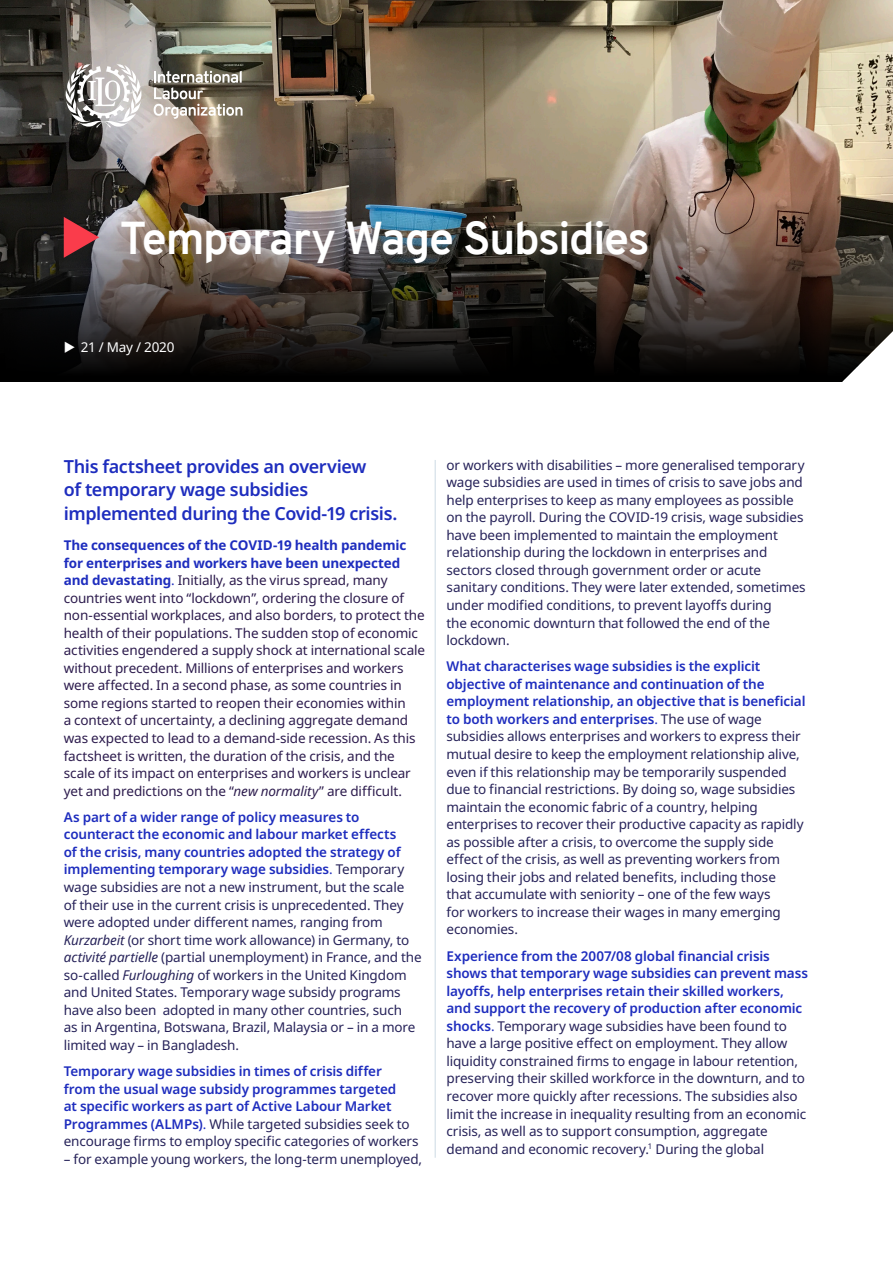
<style>
.page{position:relative;width:893px;height:1263px;background:#fff}
.page>*{position:absolute;margin:0;border:0;box-sizing:border-box;transform-origin:0 0}
.Fact_sheet_A4_-_Main{font:700 45px "Overpass";letter-spacing:-.03em;color:#fff}
.Fact_sheet_A4_-_Intr{font:600 18px/23.4px "Noto Sans";letter-spacing:-.02em;color:#1e2dbe}
.Fact_sheet_A4_-_Body{font:13.5px/17.5px "Noto Sans";letter-spacing:-.01em;color:#262259}
.Fact_sheet_A4_-_Body-2{font:13.5px/17.5px "Noto Sans";letter-spacing:-.01em;color:#2c1b4d}
.Fact_sheet_A4_-_Body-3{font:600 13.5px/17.5px "Noto Sans";letter-spacing:-.01em;color:#1e2dbe}
.t1{font:13.5px "Noto Sans";letter-spacing:-.015em;color:#fff}
.s1{font-weight:700;color:#1e2dbe}
.s2{color:#1e2dbe}
.s3{font-style:italic}
.s4{font-weight:600;color:#1e2dbe}
.s5{font-weight:400}
.s6{font-weight:400;color:#262259}
</style>
<div class="page">
<img style="left:0;top:0;width:893px;height:128px">
<img style="left:0;top:128px;width:893px;height:254px">
<hr style="left:435px;top:460px;width:1px;height:698px;background:#ccdae4">
<svg style="left:154px;top:71px;width:89px;height:48px"></svg>
<svg style="left:64px;top:217px;width:35px;height:41px"></svg>
<svg style="left:64px;top:63px;width:79px;height:65px"></svg>
<svg style="left:65px;top:341px;width:10px;height:12px"></svg>
<p class="Fact_sheet_A4_-_Main" style="left:120px;top:206px;width:531px">Temporary Wage Subsidies</p>
<p class="t1" style="left:81px;top:337px;width:95px">21 / May / 2020</p>
<p class="Fact_sheet_A4_-_Intr" style="left:64px;top:455px;width:335px">This factsheet provides an overview<br>of temporary wage subsidies implemented during the Covid-19 crisis.</p>
<p class="Fact_sheet_A4_-_Body-2" style="left:64px;top:537px;width:363px"><span class="s1">The consequences of the COVID-19 health pandemic for enterprises and workers have been unexpected and devastating</span><span class="s2">.</span> Initially, as the virus spread, many countries went into “lockdown”, ordering the closure of non-essential workplaces, and also borders, to protect the health of their populations. The sudden stop of economic activities engendered a supply shock at international scale without precedent. Millions of enterprises and workers were affected. In a second phase, as some countries in some regions started to reopen their economies within<br>a context of uncertainty, a declining aggregate demand was expected to lead to a demand-side recession. As this factsheet is written, the duration of the crisis, and the scale of its impact on enterprises and workers is unclear yet and predictions on the “<span class="s3">new normality</span>” are difficult.</p>
<p class="Fact_sheet_A4_-_Body" style="left:64px;top:808px;width:359px"><span class="s4">As part of a wider range of policy measures to counteract the economic and labour market effects<br>of the crisis, many countries adopted the strategy of implementing temporary wage subsidies</span><span class="s2">.</span> Temporary wage subsidies are not a new instrument, but the scale<br>of their use in the current crisis is unprecedented. They were adopted under different names, ranging from <span class="s3">Kurzarbeit</span> (or short time work allowance) in Germany, to <span class="s3">activité partielle</span> (partial unemployment) in France, and the so-called <span class="s3">Furloughing</span> of workers in the United Kingdom and United States. Temporary wage subsidy programs have also been adopted in many other countries, such<br>as in Argentina, Botswana, Brazil, Malaysia or – in a more limited way – in Bangladesh.</p>
<p class="Fact_sheet_A4_-_Body-3" style="left:64px;top:1062px;width:356px">Temporary wage subsidies in times of crisis differ<br>from the usual wage subsidy programmes targeted<br>at specific workers as part of Active Labour Market Programmes (ALMPs)<span class="s5">.</span> <span class="s6">While targeted subsidies seek to encourage firms to employ specific categories of workers</span></p>
<p class="Fact_sheet_A4_-_Body" style="left:64px;top:1150px;width:360px">– for example young workers, the long-term unemployed,</p>
<p class="Fact_sheet_A4_-_Body" style="left:446px;top:456px;width:361px">or workers with disabilities – more generalised temporary wage subsidies are used in times of crisis to save jobs and help enterprises to keep as many employees as possible on the payroll. During the COVID-19 crisis, wage subsidies have been implemented to maintain the employment relationship during the lockdown in enterprises and sectors closed through government order or acute sanitary conditions. They were later extended, sometimes under modified conditions, to prevent layoffs during<br>the economic downturn that followed the end of the lockdown.</p>
<p class="Fact_sheet_A4_-_Body" style="left:446px;top:658px;width:361px"><span class="s4">What characterises wage subsidies is the explicit objective of maintenance and continuation of the employment relationship, an objective that is beneficial to both workers and enterprises</span><span class="s2">.</span> The use of wage subsidies allows enterprises and workers to express their mutual desire to keep the employment relationship alive, even if this relationship may be temporarily suspended due to financial restrictions. By doing so, wage subsidies maintain the economic fabric of a country, helping enterprises to recover their productive capacity as rapidly as possible after a crisis, to overcome the supply side effect of the crisis, as well as preventing workers from losing their jobs and related benefits, including those<br>that accumulate with seniority – one of the few ways<br>for workers to increase their wages in many emerging economies.</p>
<p class="Fact_sheet_A4_-_Body" style="left:446px;top:947px;width:363px"><span class="s4">Experience from the 2007/08 global financial crisis shows that temporary wage subsidies can prevent mass layoffs, help enterprises retain their skilled workers, and support the recovery of production after economic shocks</span><span class="s2">.</span> Temporary wage subsidies have been found to have a large positive effect on employment. They allow liquidity constrained firms to engage in labour retention, preserving their skilled workforce in the downturn, and to recover more quickly after recessions. The subsidies also limit the increase in inequality resulting from an economic crisis, as well as to support consumption, aggregate demand and economic recovery.<sup>1</sup> During the global</p>
</div>
